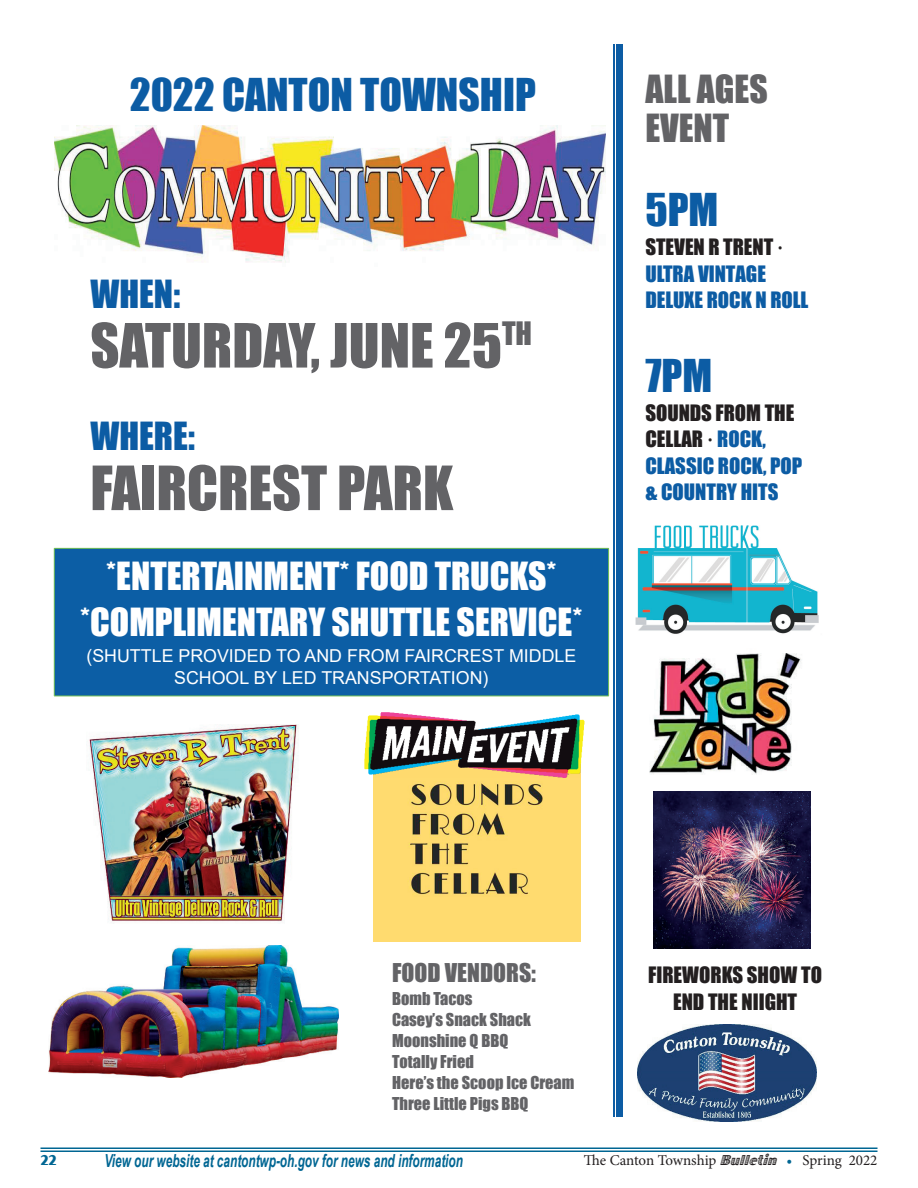
<style>
.page{position:relative;width:918px;height:1188px;background:#fff}
.page>*{position:absolute;margin:0;border:0;box-sizing:border-box;transform-origin:0 0}
.t1{font:56.4px "Impact";color:#636366}
.t2{font:41.55px "Impact";color:#0c5ca4}
.t3{font:35.55px/45.6px "Impact";color:#fff;text-align:center}
.t4{font:35.55px/39px "Impact";color:#636366}
.t5{font:35.55px "Impact";color:#0c5ca4}
.t6{font:23.85px "Impact";color:#636366}
.t7{font:20.7px/26.5px "Impact";color:#0c5ca4}
.t8{font:20.7px/26.5px "Impact";color:#231f20;text-align:center}
.t9{font:italic 700 18px "Arial Narrow";color:#006693;scale:.8 1}
.t10{font:17.85px/21.6px "Arial";color:#fff;text-align:center}
.t11{font:16.35px/20.9px "Impact";color:#636366}
.t12{font:15px "Minion Pro";letter-spacing:-.005em;color:#231f20}
.t13{font:15px "Boca Raton ICG Solid";color:#006693}
.s1{color:#231f20}
.s2{font-family:"Boca Raton ICG";font-style:italic}
.s3{color:#006693}
</style>
<div class="page">
<hr style="left:40px;top:1148px;width:838px;height:1px;background:#006693">
<hr style="left:40px;top:1151px;width:838px;height:1px;background:#006693">
<div style="left:616px;top:44px;width:7px;height:27px;background:#0c5ca4"></div>
<svg style="left:614px;top:44px;width:1px;height:27px"></svg>
<div style="left:616px;top:71px;width:7px;height:1045px;background:#0c5ca4"></div>
<hr style="left:614px;top:71px;width:1px;height:1045px;background:#0c5ca4">
<img style="left:54px;top:125px;width:551px;height:138px">
<img style="left:635px;top:525px;width:184px;height:109px">
<div style="left:54px;top:548px;width:555px;height:148px;background:#0c5ea5"></div>
<div style="left:54px;top:548px;width:555px;height:148px;border:1px solid #75c156"></div>
<img style="left:649px;top:653px;width:152px;height:121px">
<img style="left:653px;top:791px;width:158px;height:157px">
<img style="left:638px;top:1025px;width:179px;height:96px">
<img style="left:89px;top:724px;width:210px;height:197px">
<img style="left:48px;top:946px;width:290px;height:131px">
<img style="left:373px;top:777px;width:208px;height:164px">
<img style="left:364px;top:712px;width:220px;height:65px">
<h2 class="t2" style="left:130px;top:62px;width:408px">2022 CANTON TOWNSHIP</h2>
<h3 class="t5" style="left:90px;top:266px;width:92px">WHEN:</h3>
<h1 class="t1" style="left:90px;top:302px;width:443px">SATURDAY, JUNE 25<sup>TH</sup></h1>
<h3 class="t5" style="left:90px;top:409px;width:106px">WHERE:</h3>
<h1 class="t1" style="left:90px;top:444px;width:364px">FAIRCREST PARK</h1>
<h3 class="t3" style="left:80px;top:552px;width:504px">*ENTERTAINMENT* FOOD TRUCKS* *COMPLIMENTARY SHUTTLE SERVICE*</h3>
<p class="t10" style="left:87px;top:645px;width:491px">(SHUTTLE PROVIDED TO AND FROM FAIRCREST MIDDLE<br>SCHOOL BY LED TRANSPORTATION)</p>
<h3 class="t4" style="left:645px;top:68px;width:124px">ALL AGES<br>EVENT</h3>
<h2 class="t2" style="left:645px;top:178px;width:74px">5PM</h2>
<p class="t8" style="left:645px;top:233px;width:140px">STEVEN R TRENT ·</p>
<p class="t7" style="left:645px;top:260px;width:165px">ULTRA VINTAGE<br>DELUXE ROCK N ROLL</p>
<h2 class="t2" style="left:645px;top:343px;width:68px">7PM</h2>
<p class="t7" style="left:645px;top:399px;width:158px"><span class="s1">SOUNDS FROM THE<br>CELLAR ·</span> ROCK,<br>CLASSIC ROCK, POP &amp; COUNTRY HITS</p>
<h3 class="t6" style="left:392px;top:955px;width:145px">FOOD VENDORS:</h3>
<p class="t11" style="left:392px;top:988px;width:184px">Bomb Tacos<br>Casey’s Snack Shack<br>Moonshine Q BBQ<br>Totally Fried<br>Here’s the Scoop Ice Cream<br>Three Little Pigs BBQ</p>
<p class="t8" style="left:648px;top:961px;width:175px">FIREWORKS SHOW TO<br>END THE NIIGHT</p>
<p class="t13" style="left:40px;top:1152px;width:18px">22</p>
<p class="t9" style="left:104px;top:1150px;width:450px">View our website at cantontwp-oh.gov for news and information</p>
<p class="t12" style="left:584px;top:1150px;width:295px">The Canton Township <span class="s2">Bulletin</span> <span class="s3">•</span> Spring 2022</p>
</div>
